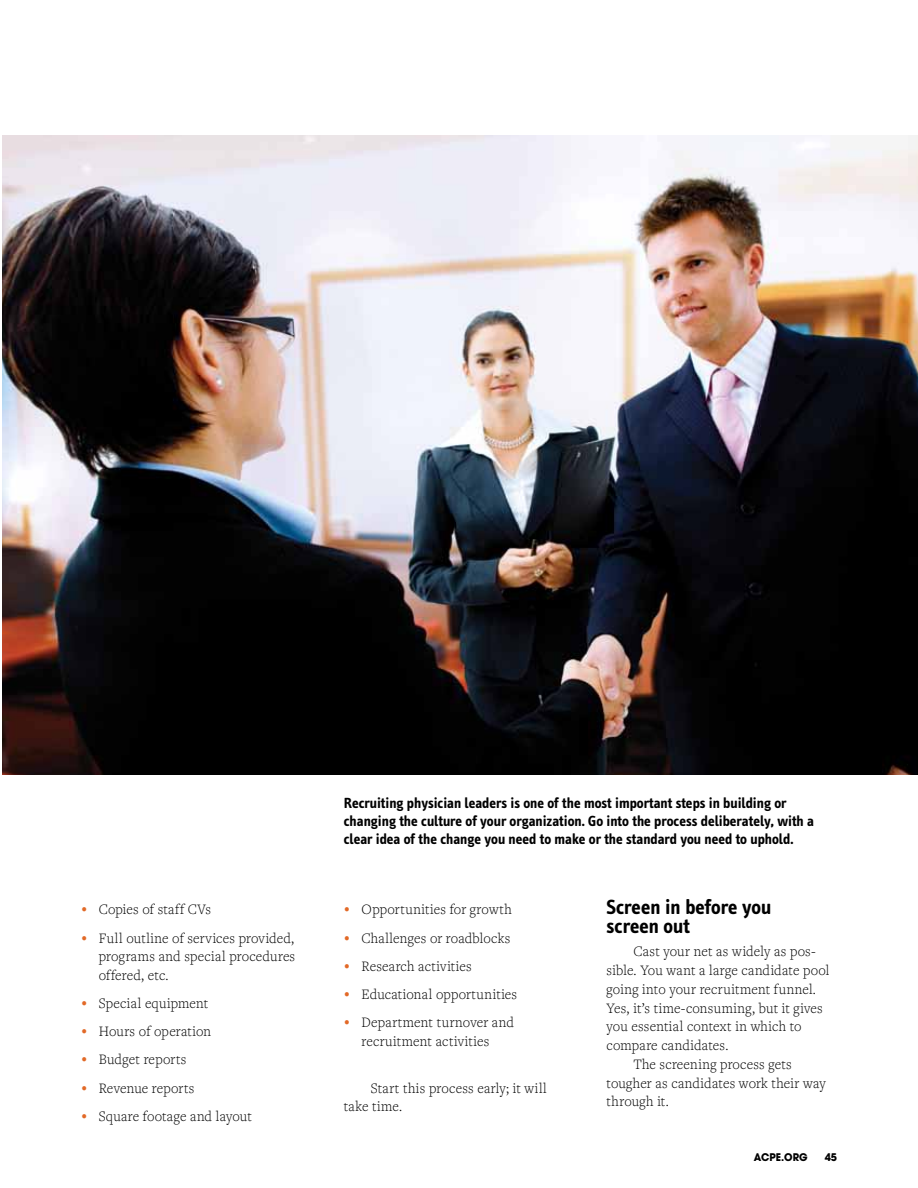
<style>
.page{position:relative;width:918px;height:1188px;background:#fff}
.page>*{position:absolute;margin:0;border:0;box-sizing:border-box;transform-origin:0 0}
.t1{font:700 21px/18.8px "Info Text";color:#000}
.t2{font:300 15px/18.8px "Freight Text";letter-spacing:.015em;color:#000;text-align:center;scale:.95 1}
.t3{font:700 15px/18px "Info Text";color:#000}
.t4{font:700 10.5px "Avant Garde";color:#000;scale:.95 1}
.s1{font-family:"Info Text";font-weight:700;color:#e26927}
</style>
<div class="page">
<img style="left:2px;top:135px;width:916px;height:640px">
<p class="t2" style="left:81px;top:900px;width:138px"><span class="s1">•</span> Copies of staff CVs</p>
<p class="t2" style="left:99px;top:928px;width:208px;text-align:justify;text-indent:-18px"><span class="s1">•</span> Full outline of services provided, programs and special procedures offered, etc.</p>
<p class="t2" style="left:81px;top:994px;width:136px"><span class="s1">•</span> Special equipment</p>
<p class="t2" style="left:81px;top:1022px;width:138px"><span class="s1">•</span> Hours of operation</p>
<p class="t2" style="left:81px;top:1050px;width:112px"><span class="s1">•</span> Budget reports</p>
<p class="t2" style="left:81px;top:1078px;width:121px"><span class="s1">•</span> Revenue reports</p>
<p class="t2" style="left:81px;top:1107px;width:181px"><span class="s1">•</span> Square footage and layout</p>
<p class="t3" style="left:344px;top:794px;width:472px">Recruiting physician leaders is one of the most important steps in building or changing the culture of your organization. Go into the process deliberately, with a clear idea of the change you need to make or the standard you need to uphold.</p>
<p class="t2" style="left:344px;top:900px;width:178px"><span class="s1">•</span> Opportunities for growth</p>
<p class="t2" style="left:344px;top:928px;width:177px"><span class="s1">•</span> Challenges or roadblocks</p>
<p class="t2" style="left:344px;top:957px;width:136px"><span class="s1">•</span> Research activities</p>
<p class="t2" style="left:344px;top:985px;width:184px"><span class="s1">•</span> Educational opportunities</p>
<p class="t2" style="left:344px;top:1013px;width:181px"><span class="s1">•</span> Department turnover and recruitment activities</p>
<p class="t2" style="left:344px;top:1078px;width:215px;text-align:left;text-indent:27px">Start this process early; it will take time.</p>
<h1 class="t1" style="left:607px;top:898px;width:166px">Screen in before you screen out</h1>
<p class="t2" style="left:634px;top:942px;width:193px">Cast your net as widely as pos-</p>
<p class="t2" style="left:607px;top:961px;width:236px">sible. You want a large candidate pool</p>
<p class="t2" style="left:607px;top:980px;width:222px">going into your recruitment funnel.</p>
<p class="t2" style="left:607px;top:999px;width:229px">Yes, it’s time-consuming, but it gives</p>
<p class="t2" style="left:607px;top:1017px;width:207px">you essential context in which to</p>
<p class="t2" style="left:607px;top:1036px;width:130px">compare candidates.</p>
<p class="t2" style="left:634px;top:1055px;width:168px">The screening process gets</p>
<p class="t2" style="left:607px;top:1074px;width:232px">tougher as candidates work their way</p>
<p class="t2" style="left:607px;top:1092px;width:67px">through it.</p>
<p class="t4" style="left:754px;top:1150px;width:58px">ACPE.org</p>
<p class="t4" style="left:825px;top:1150px;width:14px">45</p>
</div>
